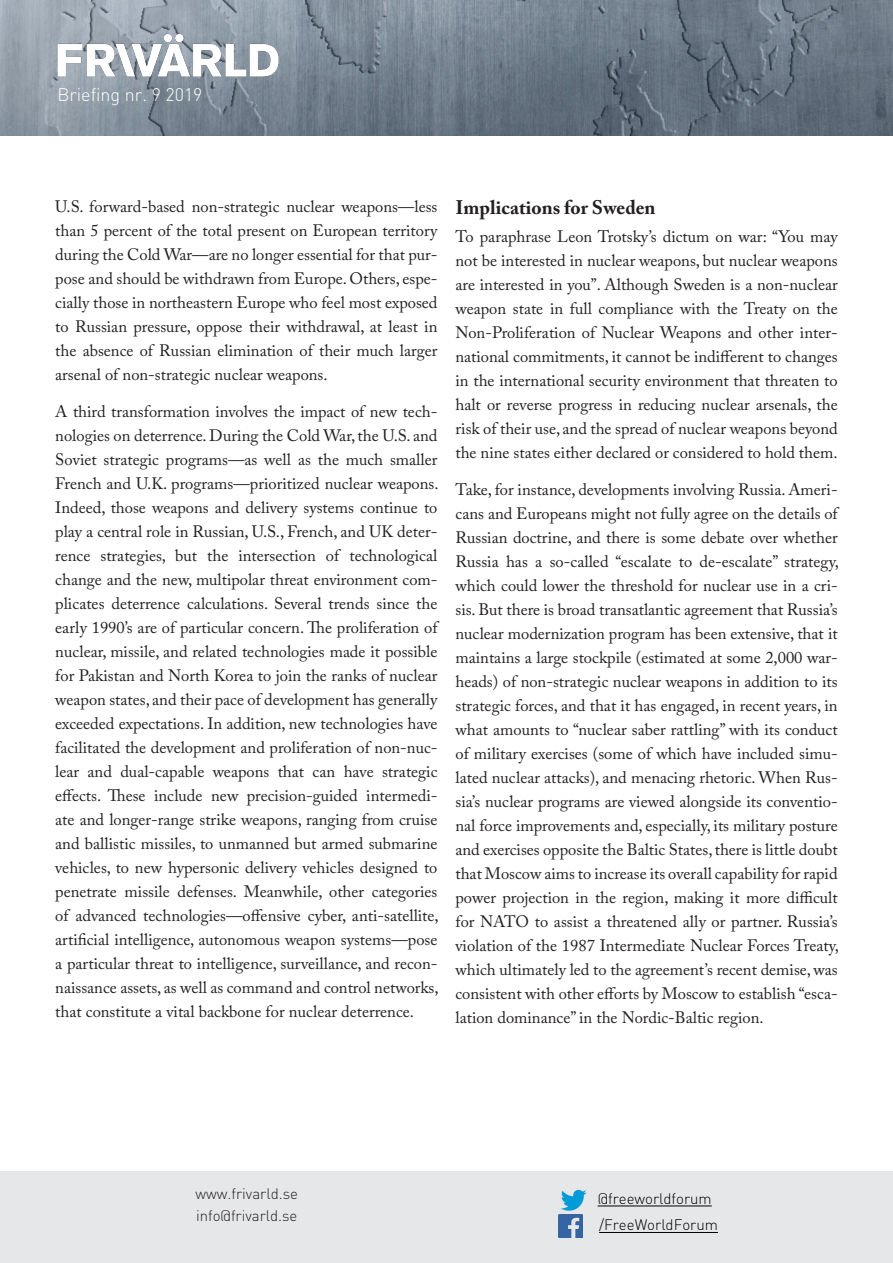
<style>
.page{position:relative;width:893px;height:1263px;background:#fff}
.page>*{position:absolute;margin:0;border:0;box-sizing:border-box;transform-origin:0 0}
.UNderrubrik{font:700 19.5px "Adobe Caslon Pro";color:#231f20}
.t1{font:300 18px "DIN";color:#fff}
.Brödtext{font:16.5px/24px "Adobe Caslon Pro";color:#231f20;text-align:justify}
.t2{font:300 15px/22.2px "DIN";color:#231f20}
.t3{font:300 15px/26.5px "DIN";color:#000}
</style>
<div class="page">
<img style="left:0;top:1px;width:893px;height:135px">
<img style="left:55px;top:33px;width:226px;height:48px">
<div style="left:0;top:1172px;width:893px;height:91px;background:#e6e7e9"></div>
<hr style="left:598px;top:1205px;width:114px;height:1px;background:#000">
<hr style="left:599px;top:1232px;width:119px;height:1px;background:#000">
<img style="left:561px;top:1189px;width:26px;height:22px">
<img style="left:559px;top:1214px;width:23px;height:24px">
<p class="t1" style="left:57px;top:83px;width:147px">Briefing nr. 9 2019</p>
<p class="Brödtext" style="left:55px;top:194px;width:384px">U.S. forward-based non-strategic nuclear weapons—less than 5 percent of the total present on European territory during the Cold War—are no longer essential for that pur&shy;pose and should be withdrawn from Europe. Others, espe&shy;cially those in northeastern Europe who feel most exposed to Russian pressure, oppose their withdrawal, at least in the absence of Russian elimination of their much larger arsenal of non-strategic nuclear weapons.</p>
<p class="Brödtext" style="left:55px;top:399px;width:385px">A third transformation involves the impact of new tech&shy;nologies on deterrence. During the Cold War, the U.S. and Soviet strategic programs—as well as the much smaller French and U.K. programs—prioritized nuclear weapons.<br>Indeed, those weapons and delivery systems continue to play a central role in Russian, U.S., French, and UK deter&shy;rence strategies, but the intersection of technological change and the new, multipolar threat environment com&shy;plicates deterrence calculations. Several trends since the early 1990’s are of particular concern. The proliferation of nuclear, missile, and related technologies made it possible for Pakistan and North Korea to join the ranks of nuclear weapon states, and their pace of development has generally exceeded expectations. In addition, new technologies have facilitated the development and proliferation of non-nuc&shy;lear and dual-capable weapons that can have strategic effects. These include new precision-guided intermedi&shy;ate and longer-range strike weapons, ranging from cruise and ballistic missiles, to unmanned but armed submarine vehicles, to new hypersonic delivery vehicles designed to penetrate missile defenses. Meanwhile, other categories of advanced technologies—offensive cyber, anti-satellite, artificial intelligence, autonomous weapon systems—pose a particular threat to intelligence, surveillance, and recon&shy;naissance assets, as well as command and control networks, that constitute a vital backbone for nuclear deterrence.</p>
<p class="UNderrubrik" style="left:455px;top:196px;width:202px">Implications for Sweden</p>
<p class="Brödtext" style="left:455px;top:225px;width:384px">To paraphrase Leon Trotsky’s dictum on war: “You may not be interested in nuclear weapons, but nuclear weapons are interested in you”. Although Sweden is a non-nuclear weapon state in full compliance with the Treaty on the Non-Proliferation of Nuclear Weapons and other inter&shy;national commitments, it cannot be indifferent to changes in the international security environment that threaten to halt or reverse progress in reducing nuclear arsenals, the risk of their use, and the spread of nuclear weapons beyond the nine states either declared or considered to hold them.</p>
<p class="Brödtext" style="left:455px;top:477px;width:385px">Take, for instance, developments involving Russia. Ameri&shy;cans and Europeans might not fully agree on the details of Russian doctrine, and there is some debate over whether Russia has a so-called “escalate to de-escalate” strategy, which could lower the threshold for nuclear use in a cri&shy;sis. But there is broad transatlantic agreement that Russia’s nuclear modernization program has been extensive, that it maintains a large stockpile (estimated at some 2,000 war&shy;heads) of non-strategic nuclear weapons in addition to its strategic forces, and that it has engaged, in recent years, in what amounts to “nuclear saber rattling” with its conduct of military exercises (some of which have included simu&shy;lated nuclear attacks), and menacing rhetoric. When Rus&shy;sia’s nuclear programs are viewed alongside its conventio&shy;nal force improvements and, especially, its military posture and exercises opposite the Baltic States, there is little doubt that Moscow aims to increase its overall capability for rapid power projection in the region, making it more difficult for NATO to assist a threatened ally or partner. Russia’s violation of the 1987 Intermediate Nuclear Forces Treaty, which ultimately led to the agreement’s recent demise, was consistent with other efforts by Moscow to establish “esca&shy;lation dominance” in the Nordic-Baltic region.</p>
<p class="t2" style="left:196px;top:1182px;width:104px">www.frivarld.se info@frivarld.se</p>
<p class="t3" style="left:598px;top:1185px;width:122px">@freeworldforum /FreeWorldForum</p>
</div>
